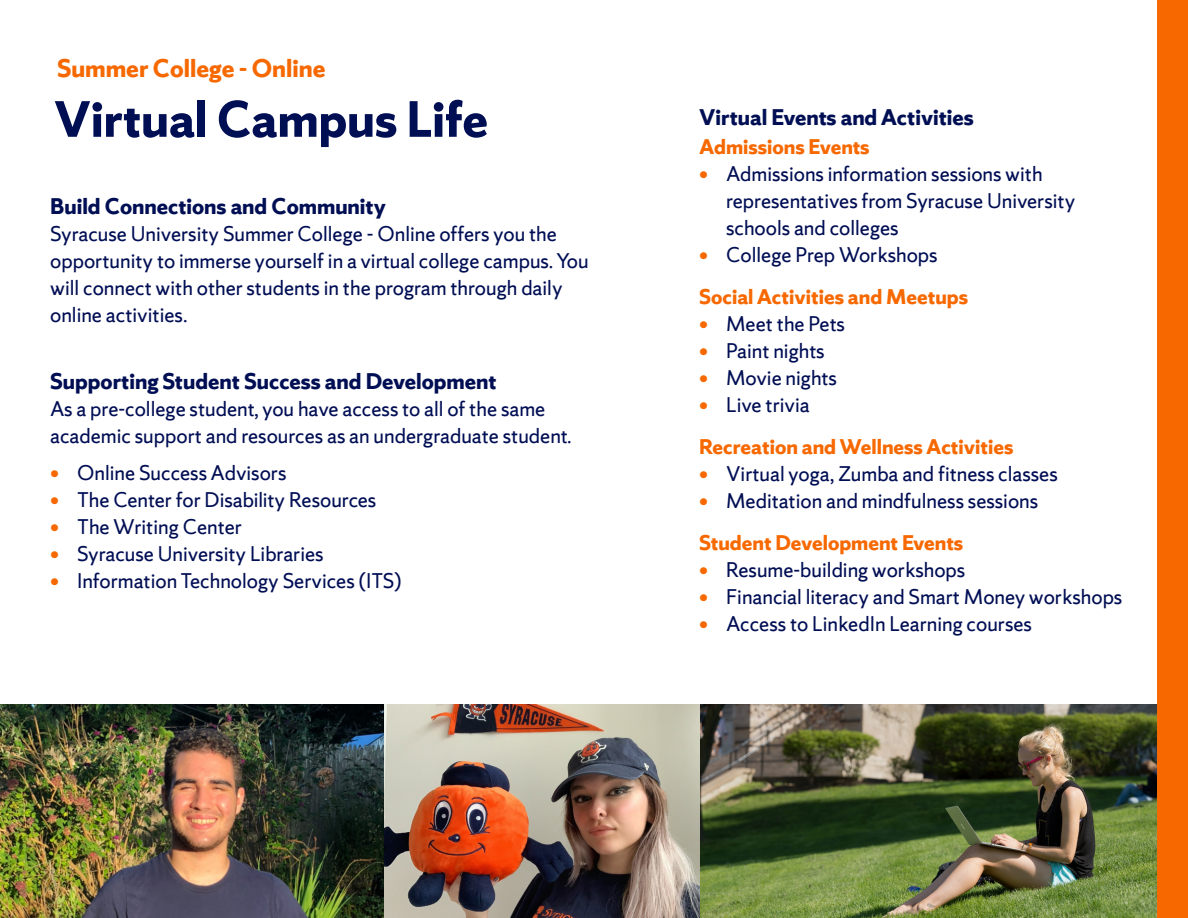
<style>
.page{position:relative;width:1188px;height:918px;background:#fff}
.page>*{position:absolute;margin:0;border:0;box-sizing:border-box;transform-origin:0 0}
.t1{font:700 54px "Sherman Sans";color:#000e54}
.t2{font:700 27px "Sherman Sans";color:#f76900}
.t3{font:700 24px "Sherman Sans";color:#000e54}
.t4{font:22.5px/27px "Sherman Sans";color:#000e54}
.t5{font:700 22.5px/42px "Sherman Sans";color:#f76900}
.s1{color:#f76900}
.s2{font-weight:400}
.s3{font-weight:400;color:#000e54}
.s4{font-weight:700;color:#f76900}
</style>
<div class="page">
<img style="left:1px;top:704px;width:383px;height:214px">
<img style="left:384px;top:704px;width:773px;height:214px">
<div style="left:1157px;top:0;width:31px;height:918px;background:#f76900"></div>
<p class="t2" style="left:57px;top:52px;width:270px">Summer College - Online</p>
<h1 class="t1" style="left:54px;top:86px;width:436px">Virtual Campus Life</h1>
<p class="t3" style="left:50px;top:192px;width:337px">Build Connections and Community</p>
<p class="t4" style="left:50px;top:220px;width:540px">Syracuse University Summer College - Online offers you the opportunity to immerse yourself in a virtual college campus. You will connect with other students in the program through daily online activities.</p>
<p class="t3" style="left:50px;top:366px;width:448px">Supporting Student Success and Development</p>
<p class="t4" style="left:50px;top:395px;width:523px">As a pre-college student, you have access to all of the same academic support and resources as an undergraduate student.</p>
<p class="t4" style="left:50px;top:460px;width:238px"><span class="s1">•</span> Online Success Advisors</p>
<p class="t4" style="left:50px;top:487px;width:328px"><span class="s1">•</span> The Center for Disability Resources</p>
<p class="t4" style="left:50px;top:514px;width:193px"><span class="s1">•</span> The Writing Center</p>
<p class="t4" style="left:50px;top:541px;width:275px"><span class="s1">•</span> Syracuse University Libraries</p>
<p class="t4" style="left:50px;top:568px;width:353px"><span class="s1">•</span> Information Technology Services (ITS)</p>
<p class="t3" style="left:699px;top:103px;width:276px">Virtual Events and Activities</p>
<p class="t5" style="left:699px;top:125px;width:172px">Admissions Events</p>
<p class="t4" style="left:726px;top:160px;width:351px;text-indent:-27px"><span class="s1">•</span> Admissions information sessions with representatives from Syracuse University schools and colleges</p>
<p class="t5" style="left:699px;top:233px;width:271px"><span class="s2">•</span> <span class="s3">College Prep Workshops<br></span>Social Activities and Meetups</p>
<p class="t4" style="left:699px;top:310px;width:147px"><span class="s1">•</span> Meet the Pets</p>
<p class="t4" style="left:699px;top:337px;width:127px"><span class="s1">•</span> Paint nights</p>
<p class="t4" style="left:699px;top:364px;width:139px"><span class="s1">•</span> Movie nights</p>
<p class="t5" style="left:699px;top:383px;width:316px"><span class="s2">•</span> <span class="s3">Live trivia<br></span>Recreation and Wellness Activities</p>
<p class="t4" style="left:699px;top:460px;width:360px"><span class="s1">•</span> Virtual yoga, Zumba and fitness classes</p>
<p class="t4" style="left:699px;top:479px;width:341px;line-height:42px"><span class="s1">•</span> Meditation and mindfulness sessions<br><span class="s4">Student Development Events</span></p>
<p class="t4" style="left:699px;top:556px;width:268px"><span class="s1">•</span> Resume-building workshops</p>
<p class="t4" style="left:699px;top:583px;width:425px"><span class="s1">•</span> Financial literacy and Smart Money workshops</p>
<p class="t4" style="left:699px;top:610px;width:334px"><span class="s1">•</span> Access to LinkedIn Learning courses</p>
</div>
